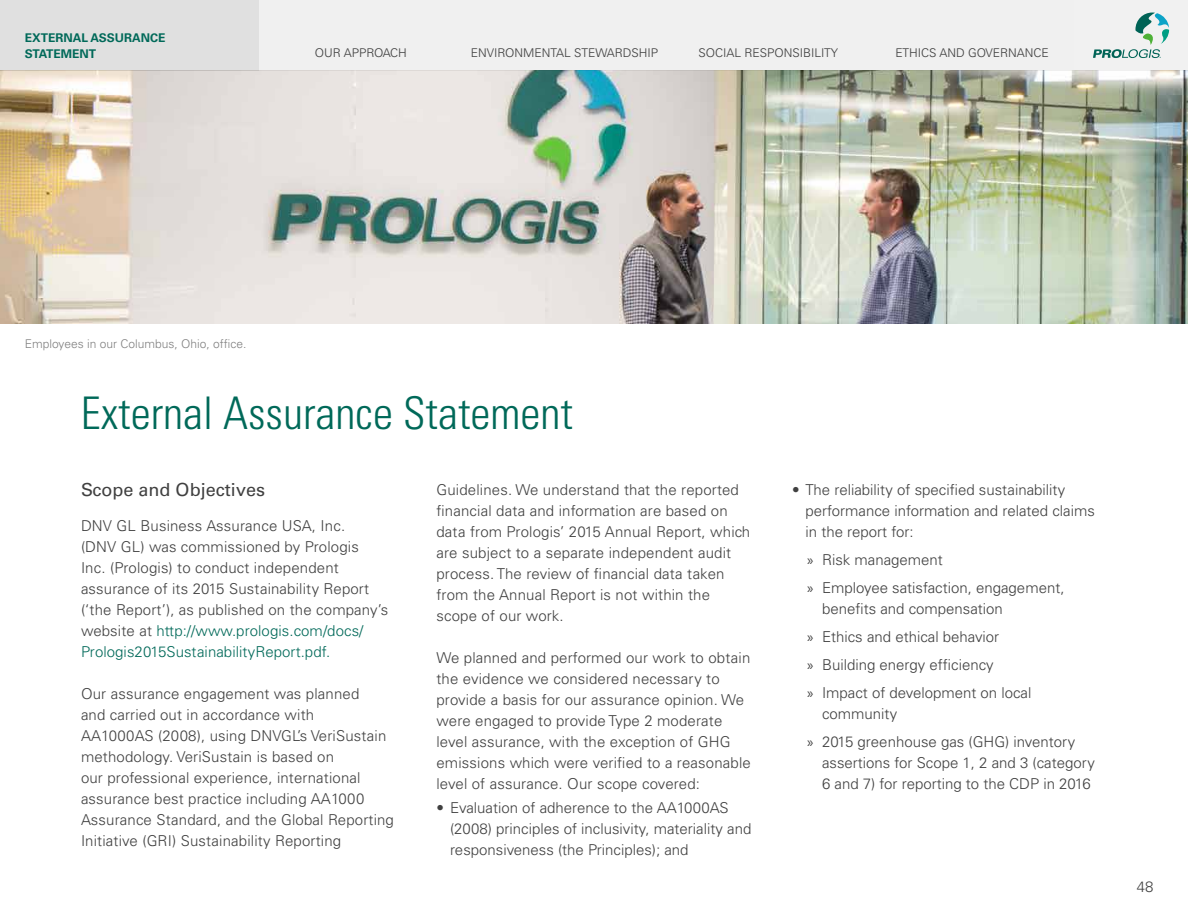
<style>
.page{position:relative;width:1188px;height:918px;background:#fff}
.page>*{position:absolute;margin:0;border:0;box-sizing:border-box;transform-origin:0 0}
.t1{font:300 condensed 45px "Univers 47";color:#006959}
.t2{font:18px "Univers";color:#404040}
.t3{font:300 15px/21px "Univers";letter-spacing:.01em;color:#404040}
.t4{font:300 12px "Univers";color:#404040}
.t5{font:300 12px "Univers";color:#808080}
.t6{font:700 12px/16.5px "Univers";color:#006959}
.t7{font:expanded 1.5px "Univers LT Std";color:#006356}
.s1{color:#006959}
.s2{font-family:"Myriad Pro";font-weight:400}
</style>
<div class="page">
<div style="left:1074px;top:0;width:114px;height:70px;background:#f0f0f0"></div>
<svg style="left:1093px;top:13px;width:76px;height:45px"></svg>
<div style="left:0;top:0;width:259px;height:70px;background:#e0e0e0"></div>
<div style="left:666px;top:0;width:204px;height:70px;background:#f0f0f0"></div>
<div style="left:870px;top:0;width:204px;height:70px;background:#f0f0f0"></div>
<div style="left:463px;top:0;width:203px;height:70px;background:#f0f0f0"></div>
<div style="left:259px;top:0;width:204px;height:70px;background:#f0f0f0"></div>
<img style="left:0;top:71px;width:1188px;height:253px">
<p class="t6" style="left:25px;top:29px;width:142px">EXTERNAL ASSURANCE<br>STATEMENT</p>
<p class="t4" style="left:315px;top:45px;width:93px">OUR APPROACH</p>
<p class="t4" style="left:471px;top:45px;width:189px">ENVIRONMENTAL STEWARDSHIP</p>
<p class="t4" style="left:698px;top:45px;width:141px">SOCIAL RESPONSIBILITY</p>
<p class="t4" style="left:895px;top:45px;width:155px">ETHICS AND GOVERNANCE</p>
<p class="t7" style="left:1160px;top:56px;width:3px">®</p>
<p class="t5" style="left:25px;top:337px;width:223px">Employees in our Columbus, Ohio, office.</p>
<h1 class="t1" style="left:81px;top:386px;width:494px">External Assurance Statement</h1>
<p class="t2" style="left:81px;top:479px;width:186px">Scope and Objectives</p>
<p class="t3" style="left:81px;top:515px;width:309px">DNV GL Business Assurance USA, Inc.<br>(DNV GL) was commissioned by Prologis<br>Inc. (Prologis) to conduct independent assurance of its 2015 Sustainability Report (‘the Report’), as published on the company’s website at <span class="s1">http://www.prologis.com/docs/ Prologis2015SustainabilityReport.pdf.</span></p>
<p class="t3" style="left:81px;top:683px;width:314px">Our assurance engagement was planned<br>and carried out in accordance with<br>AA1000AS (2008), using DNVGL’s VeriSustain methodology. VeriSustain is based on<br>our professional experience, international assurance best practice including AA1000<br>Assurance Standard, and the Global Reporting Initiative (GRI) Sustainability Reporting</p>
<p class="t3" style="left:436px;top:479px;width:315px">Guidelines. We understand that the reported financial data and information are based on data from Prologis’ 2015 Annual Report, which are subject to a separate independent audit process. The review of financial data taken from the Annual Report is not within the scope of our work.</p>
<p class="t3" style="left:436px;top:647px;width:316px">We planned and performed our work to obtain the evidence we considered necessary to provide a basis for our assurance opinion. We were engaged to provide Type 2 moderate level assurance, with the exception of GHG emissions which were verified to a reasonable level of assurance. Our scope covered:</p>
<p class="t3" style="left:450px;top:797px;width:303px;text-indent:-14px">• Evaluation of adherence to the AA1000AS (2008) principles of inclusivity, materiality and responsiveness (the Principles); and</p>
<p class="t3" style="left:806px;top:479px;width:291px;text-indent:-14px">• The reliability of specified sustainability performance information and related claims in the report for:</p>
<p class="t3" style="left:807px;top:545px;width:259px;line-height:28px"><span class="s2">»</span> Risk management<br><span class="s2">»</span> Employee satisfaction, engagement,</p>
<p class="t3" style="left:807px;top:594px;width:226px;line-height:28px;text-indent:15px">benefits and compensation<br><span class="s2">»</span> Ethics and ethical behavior<br><span class="s2">»</span> Building energy efficiency<br><span class="s2">»</span> Impact of development on local</p>
<p class="t3" style="left:807px;top:699px;width:270px;line-height:28px;text-indent:15px">community<br><span class="s2">»</span> 2015 greenhouse gas (GHG) inventory</p>
<p class="t3" style="left:822px;top:752px;width:274px">assertions for Scope 1, 2 and 3 (category<br>6 and 7) for reporting to the CDP in 2016</p>
<p class="t3" style="left:1137px;top:877px;width:18px">48</p>
</div>
